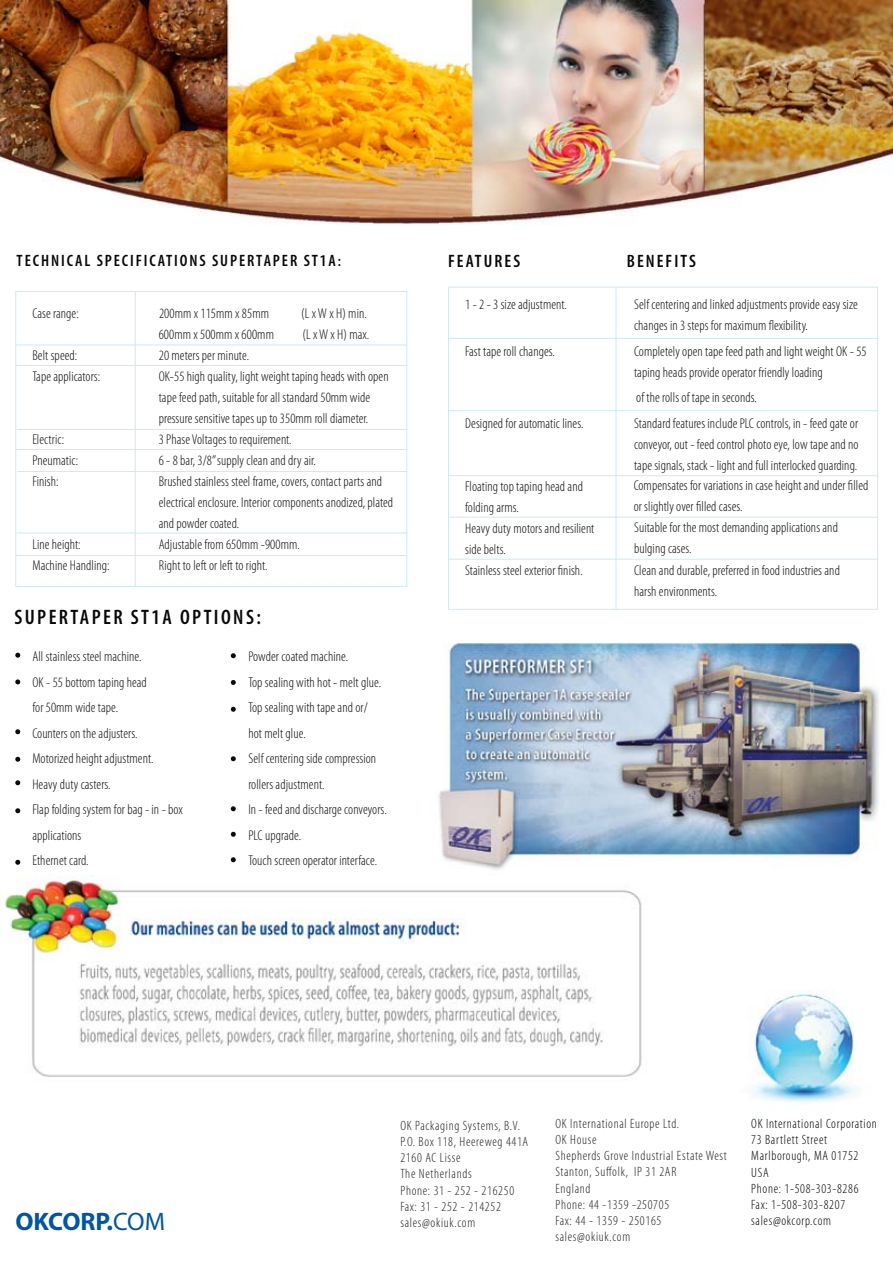
<style>
.page{position:relative;width:893px;height:1263px;background:#fff}
.page>*{position:absolute;margin:0;border:0;box-sizing:border-box;transform-origin:0 0}
.t1{font:700 25.35px "Myriad";color:#0055a4}
.t2{font:600 condensed 21px "Myriad Pro";letter-spacing:.115em;color:#080808}
.t3{font:600 condensed 18px "Myriad Pro";letter-spacing:.115em;color:#080808}
.t4{font:600 condensed 16.5px "Myriad Pro";letter-spacing:.115em;color:#080808}
.t5{font:300 condensed 14.25px/21px "Myriad Pro";letter-spacing:.005em;color:#0b0b0c}
.t6{font:300 condensed 13.5px/16.2px "Myriad Pro";letter-spacing:.05em;color:#231f20}
.t7{font:300 condensed 13.5px/16.2px "Myriad Pro";letter-spacing:.05em;color:#000}
.s1{font-size:15px}
.s2{font-weight:400}
</style>
<div class="page">
<img style="left:0;top:859px;width:642px;height:218px">
<img style="left:751px;top:992px;width:109px;height:110px">
<svg style="left:15px;top:653px;width:5px;height:5px"></svg>
<svg style="left:15px;top:679px;width:5px;height:5px"></svg>
<svg style="left:231px;top:653px;width:5px;height:5px"></svg>
<svg style="left:231px;top:680px;width:5px;height:5px"></svg>
<div style="left:15px;top:291px;width:392px;height:296px;border:1px solid #cdeaf5"></div>
<hr style="left:135px;top:292px;width:1px;height:294px;background:#cdeaf5">
<hr style="left:16px;top:449px;width:391px;height:1px;background:#cdeaf5">
<hr style="left:16px;top:365px;width:391px;height:1px;background:#cdeaf5">
<hr style="left:16px;top:345px;width:391px;height:1px;background:#cdeaf5">
<hr style="left:17px;top:533px;width:390px;height:1px;background:#cdeaf5">
<hr style="left:17px;top:471px;width:390px;height:1px;background:#cdeaf5">
<hr style="left:17px;top:429px;width:390px;height:1px;background:#cdeaf5">
<div style="left:448px;top:287px;width:430px;height:323px;border:1px solid #cdeaf5"></div>
<hr style="left:616px;top:288px;width:1px;height:321px;background:#cdeaf5">
<hr style="left:449px;top:475px;width:428px;height:1px;background:#cdeaf5">
<hr style="left:449px;top:410px;width:429px;height:1px;background:#cdeaf5">
<hr style="left:449px;top:338px;width:429px;height:1px;background:#cdeaf5">
<svg style="left:15px;top:729px;width:5px;height:5px"></svg>
<hr style="left:15px;top:555px;width:391px;height:1px;background:#cdeaf5">
<hr style="left:449px;top:517px;width:429px;height:1px;background:#cdeaf5">
<hr style="left:448px;top:559px;width:429px;height:1px;background:#cdeaf5">
<svg style="left:15px;top:757px;width:5px;height:5px"></svg>
<svg style="left:15px;top:780px;width:5px;height:5px"></svg>
<svg style="left:15px;top:808px;width:5px;height:5px"></svg>
<svg style="left:15px;top:860px;width:5px;height:5px"></svg>
<svg style="left:231px;top:707px;width:5px;height:5px"></svg>
<svg style="left:231px;top:756px;width:5px;height:5px"></svg>
<svg style="left:231px;top:806px;width:5px;height:5px"></svg>
<svg style="left:231px;top:832px;width:5px;height:5px"></svg>
<svg style="left:231px;top:857px;width:5px;height:5px"></svg>
<img style="left:427px;top:642px;width:452px;height:235px">
<img style="left:0;top:0;width:893px;height:225px">
<p class="t4" style="left:17px;top:251px;width:326px">TECHNICAL SPECIFICATIONS SUPERTAPER ST1A<span class="s1">:</span></p>
<p class="t5" style="left:32px;top:303px;width:48px">Case range:</p>
<p class="t5" style="left:159px;top:303px;width:112px">200mm x 115mm x 85mm</p>
<p class="t5" style="left:301px;top:303px;width:67px">(L x W x H) min.</p>
<p class="t5" style="left:159px;top:324px;width:117px">600mm x 500mm x 600mm</p>
<p class="t5" style="left:302px;top:324px;width:69px">(L x W x H) max.</p>
<p class="t5" style="left:32px;top:345px;width:46px">Belt speed:</p>
<p class="t5" style="left:159px;top:345px;width:92px">20 meters per minute.</p>
<p class="t5" style="left:32px;top:366px;width:69px">Tape applicators:</p>
<p class="t5" style="left:159px;top:366px;width:231px">OK-55 high quality, light weight taping heads with open tape feed path, suitable for all standard 50mm wide pressure sensitive tapes up to 350mm roll diameter.</p>
<p class="t5" style="left:32px;top:429px;width:33px">Electric:</p>
<p class="t5" style="left:159px;top:429px;width:134px">3 Phase Voltages to requirement.</p>
<p class="t5" style="left:32px;top:450px;width:47px">Pneumatic:</p>
<p class="t5" style="left:159px;top:450px;width:159px">6 - 8 bar, 3/8” supply clean and dry air.</p>
<p class="t5" style="left:32px;top:471px;width:28px">Finish:</p>
<p class="t5" style="left:159px;top:471px;width:236px">Brushed stainless steel frame, covers, contact parts and electrical enclosure. Interior components anodized, plated and powder coated.</p>
<p class="t5" style="left:32px;top:534px;width:50px">Line height:</p>
<p class="t5" style="left:159px;top:534px;width:143px">Adjustable from 650mm -900mm.</p>
<p class="t5" style="left:32px;top:555px;width:79px">Machine Handling:</p>
<p class="t5" style="left:159px;top:555px;width:110px">Right to left or left to right.</p>
<h2 class="t2" style="left:14px;top:606px;width:248px">SUPERTAPER ST1A OPTIONS:</h2>
<p class="t5" style="left:32px;top:646px;width:111px">All stainless steel machine.</p>
<p class="t5" style="left:248px;top:646px;width:101px">Powder coated machine.</p>
<p class="t5" style="left:32px;top:672px;width:116px">OK - 55 bottom taping head</p>
<p class="t5" style="left:248px;top:672px;width:134px">Top sealing with hot - melt glue.</p>
<p class="t5" style="left:32px;top:697px;width:87px">for 50mm wide tape.</p>
<p class="t5" style="left:248px;top:697px;width:121px">Top sealing with tape and or/</p>
<p class="t5" style="left:32px;top:723px;width:107px">Counters on the adjusters.</p>
<p class="t5" style="left:248px;top:723px;width:59px">hot melt glue.</p>
<p class="t5" style="left:32px;top:748px;width:123px">Motorized height adjustment.</p>
<p class="t5" style="left:248px;top:748px;width:129px">Self centering side compression</p>
<p class="t5" style="left:32px;top:774px;width:80px">Heavy duty casters.</p>
<p class="t5" style="left:248px;top:774px;width:78px">rollers adjustment.</p>
<p class="t5" style="left:32px;top:799px;width:152px">Flap folding system for bag - in - box</p>
<p class="t5" style="left:248px;top:799px;width:140px">In - feed and discharge conveyors.</p>
<p class="t5" style="left:32px;top:825px;width:51px">applications</p>
<p class="t5" style="left:248px;top:825px;width:54px">PLC upgrade.</p>
<p class="t5" style="left:32px;top:850px;width:58px">Ethernet card.</p>
<p class="t5" style="left:248px;top:850px;width:130px">Touch screen operator interface.</p>
<p class="t3" style="left:448px;top:251px;width:73px">FEATURES</p>
<p class="t3" style="left:627px;top:251px;width:71px">BENEFITS</p>
<p class="t5" style="left:465px;top:294px;width:103px">1 - 2 - 3 size adjustment.</p>
<p class="t5" style="left:634px;top:294px;width:225px">Self centering and linked adjustments provide easy size changes in 3 steps for maximum flexibility.</p>
<p class="t5" style="left:465px;top:341px;width:91px">Fast tape roll changes.</p>
<p class="t5" style="left:634px;top:341px;width:234px">Completely open tape feed path and light weight OK - 55 taping heads provide operator friendly loading</p>
<p class="t5" style="left:636px;top:387px;width:122px">of the rolls of tape in seconds.</p>
<p class="t5" style="left:465px;top:413px;width:120px">Designed for automatic lines.</p>
<p class="t5" style="left:634px;top:413px;width:226px;text-align:justify">Standard features include PLC controls, in - feed gate or conveyor, out - feed control photo eye, low tape and no tape signals, stack - light and full interlocked guarding.</p>
<p class="t5" style="left:465px;top:476px;width:131px">Floating top taping head and folding arms.<br>Heavy duty motors and resilient side belts.<br>Stainless steel exterior finish.</p>
<p class="t5" style="left:634px;top:475px;width:236px">Compensates for variations in case height and under filled or slightly over filled cases.<br>Suitable for the most demanding applications and bulging cases.</p>
<p class="t5" style="left:634px;top:560px;width:207px">Clean and durable, preferred in food industries and harsh environments.</p>
<h1 class="t1" style="left:15px;top:1208px;width:151px">OKCORP.<span class="s2">COM</span></h1>
<p class="t6" style="left:400px;top:1117px;width:129px">OK Packaging Systems, B.V.<br>P.O. Box 118, Heereweg 441A<br>2160 AC Lisse<br>The Netherlands<br>Phone: 31 - 252 - 216250<br>Fax: 31 - 252 - 214252 sales@okiuk.com</p>
<p class="t6" style="left:555px;top:1115px;width:173px">OK International Europe Ltd.<br>OK House<br>Shepherds Grove Industrial Estate West<br>Stanton, Suffolk, IP 31 2AR<br>England<br>Phone: 44 -1359 -250705<br>Fax: 44 - 1359 - 250165 sales@okiuk.com</p>
<p class="t7" style="left:751px;top:1116px;width:127px">OK International Corporation<br>73 Bartlett Street<br>Marlborough, MA 01752<br>USA<br>Phone: 1-508-303-8286<br>Fax: 1-508-303-8207 sales@okcorp.com</p>
</div>
